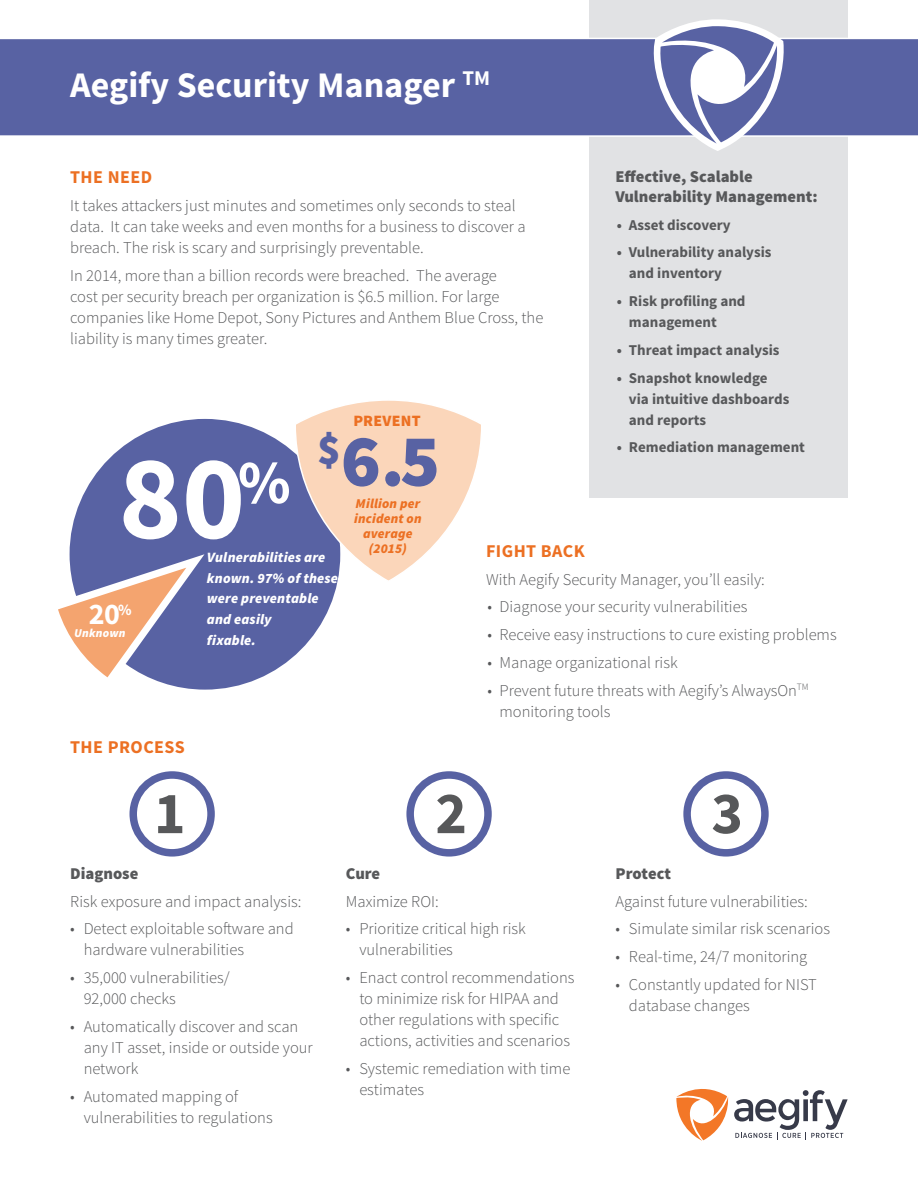
<style>
.page{position:relative;width:918px;height:1188px;background:#fff}
.page>*{position:absolute;margin:0;border:0;box-sizing:border-box;transform-origin:0 0}
.t1{font:700 120px "Source Sans Pro";color:#fff}
.t2{font:900 74.1px "Source Sans Pro";color:#5862a3}
.t3{font:700 59.7px "Source Sans Pro";color:#57585a}
.t4{font:700 36px "Source Sans Pro";color:#fff}
.t5{font:700 30px "Source Sans Pro";color:#fff}
.t6{font:700 18px "Source Sans Pro";letter-spacing:.025em;color:#ec7023}
.t7{font:300 16.5px/21px "Source Sans Pro";color:#57585a}
.t8{font:900 16.5px "Source Sans Pro";color:#57585a}
.t9{font:900 15.75px "Source Sans Pro";letter-spacing:.015em;color:#ec7023}
.t10{font:700 15px/21px "Source Sans Pro";color:#57585a}
.t11{font:italic 900 14.25px/20.5px "Source Sans Pro";letter-spacing:.01em;color:#fff}
.t12{font:italic 900 13.5px/15px "Source Sans Pro";letter-spacing:.015em;color:#ec7023;text-align:center}
.t13{font:italic 900 12px "Source Sans Pro";letter-spacing:.015em;color:#fff}
</style>
<div class="page">
<div style="left:590px;top:0;width:258px;height:498px;background:#e1e2e4"></div>
<svg style="left:70px;top:419px;width:267px;height:271px;fill:#5862a3"></svg>
<svg style="left:58px;top:568px;width:128px;height:109px"></svg>
<div style="left:129px;top:771px;width:86px;height:86px;border:8px solid #5862a3;border-radius:50%"></div>
<div style="left:406px;top:771px;width:86px;height:86px;border:8px solid #5862a3;border-radius:50%"></div>
<div style="left:683px;top:771px;width:86px;height:86px;border:8px solid #5862a3;border-radius:50%"></div>
<div style="left:0;top:38px;width:918px;height:99px;background:#5862a3"></div>
<svg style="left:294px;top:400px;width:187px;height:183px"></svg>
<svg style="left:647px;top:19px;width:151px;height:132px"></svg>
<svg style="left:676px;top:1089px;width:172px;height:52px"></svg>
<p class="t4" style="left:70px;top:62px;width:421px">Aegify Security Manager <sup>TM</sup></p>
<p class="t8" style="left:615px;top:166px;width:139px">Effective, Scalable</p>
<p class="t8" style="left:615px;top:186px;width:204px">Vulnerability Management:</p>
<p class="t10" style="left:617px;top:215px;width:115px">• Asset discovery</p>
<p class="t10" style="left:629px;top:242px;width:144px;text-indent:-12px">• Vulnerability analysis and inventory</p>
<p class="t10" style="left:629px;top:291px;width:118px;text-indent:-12px">• Risk profiling and management</p>
<p class="t10" style="left:617px;top:340px;width:164px">• Threat impact analysis</p>
<p class="t10" style="left:629px;top:368px;width:162px;text-indent:-12px">• Snapshot knowledge via intuitive dashboards and reports</p>
<p class="t10" style="left:617px;top:437px;width:190px">• Remediation management</p>
<p class="t6" style="left:70px;top:166px;width:84px">THE NEED</p>
<p class="t7" style="left:70px;top:195px;width:457px">It takes attackers just minutes and sometimes only seconds to steal data. It can take weeks and even months for a business to discover a breach. The risk is scary and surprisingly preventable.</p>
<p class="t7" style="left:70px;top:265px;width:475px">In 2014, more than a billion records were breached. The average<br>cost per security breach per organization is $6.5 million. For large companies like Home Depot, Sony Pictures and Anthem Blue Cross, the liability is many times greater.</p>
<p class="t9" style="left:353px;top:410px;width:69px">PREVENT</p>
<p class="t2" style="left:318px;top:413px;width:124px"><sup>$</sup>6.5</p>
<p class="t12" style="left:354px;top:496px;width:69px">Million per incident on average (2015)</p>
<p class="t1" style="left:119px;top:421px;width:173px">80<sup>%</sup></p>
<p class="t6" style="left:486px;top:539px;width:100px">FIGHT BACK</p>
<p class="t7" style="left:486px;top:569px;width:280px">With Aegify Security Manager, you’ll easily:</p>
<p class="t7" style="left:488px;top:597px;width:261px">• Diagnose your security vulnerabilities</p>
<p class="t7" style="left:488px;top:624px;width:351px">• Receive easy instructions to cure existing problems</p>
<p class="t7" style="left:488px;top:652px;width:192px">• Manage organizational risk</p>
<p class="t7" style="left:500px;top:680px;width:311px;text-indent:-12px">• Prevent future threats with Aegify’s AlwaysOn<sup>TM </sup>monitoring tools</p>
<p class="t11" style="left:207px;top:547px;width:133px">Vulnerabilities are known. 97% of these were preventable and easily<br>fixable.</p>
<p class="t5" style="left:89px;top:595px;width:44px">20<sup>%</sup></p>
<p class="t13" style="left:74px;top:626px;width:53px">Unknown</p>
<p class="t6" style="left:70px;top:735px;width:116px">THE PROCESS</p>
<p class="t3" style="left:154px;top:775px;width:33px">1</p>
<p class="t3" style="left:435px;top:775px;width:33px">2</p>
<p class="t3" style="left:711px;top:775px;width:33px">3</p>
<p class="t8" style="left:70px;top:863px;width:70px">Diagnose</p>
<p class="t7" style="left:70px;top:891px;width:233px">Risk exposure and impact analysis:</p>
<p class="t7" style="left:84px;top:918px;width:211px;text-indent:-14px">• Detect exploitable software and hardware vulnerabilities</p>
<p class="t7" style="left:84px;top:967px;width:147px;text-indent:-14px">• 35,000 vulnerabilities/<br>92,000 checks</p>
<p class="t7" style="left:84px;top:1016px;width:231px;text-indent:-14px">• Automatically discover and scan any IT asset, inside or outside your network</p>
<p class="t7" style="left:84px;top:1086px;width:191px;text-indent:-14px">• Automated mapping of vulnerabilities to regulations</p>
<p class="t8" style="left:346px;top:863px;width:36px">Cure</p>
<p class="t7" style="left:346px;top:891px;width:94px">Maximize ROI:</p>
<p class="t7" style="left:359px;top:918px;width:168px;text-indent:-14px">• Prioritize critical high risk vulnerabilities</p>
<p class="t7" style="left:346px;top:967px;width:230px;text-align:center">• Enact control recommendations to minimize risk for HIPAA and other regulations with specific actions, activities and scenarios</p>
<p class="t7" style="left:359px;top:1058px;width:213px;text-indent:-14px">• Systemic remediation with time estimates</p>
<p class="t8" style="left:615px;top:863px;width:57px">Protect</p>
<p class="t7" style="left:615px;top:891px;width:194px">Against future vulnerabilities:</p>
<p class="t7" style="left:615px;top:918px;width:216px">• Simulate similar risk scenarios</p>
<p class="t7" style="left:615px;top:946px;width:193px">• Real-time, 24/7 monitoring</p>
<p class="t7" style="left:629px;top:974px;width:189px;text-indent:-14px">• Constantly updated for NIST database changes</p>
</div>
